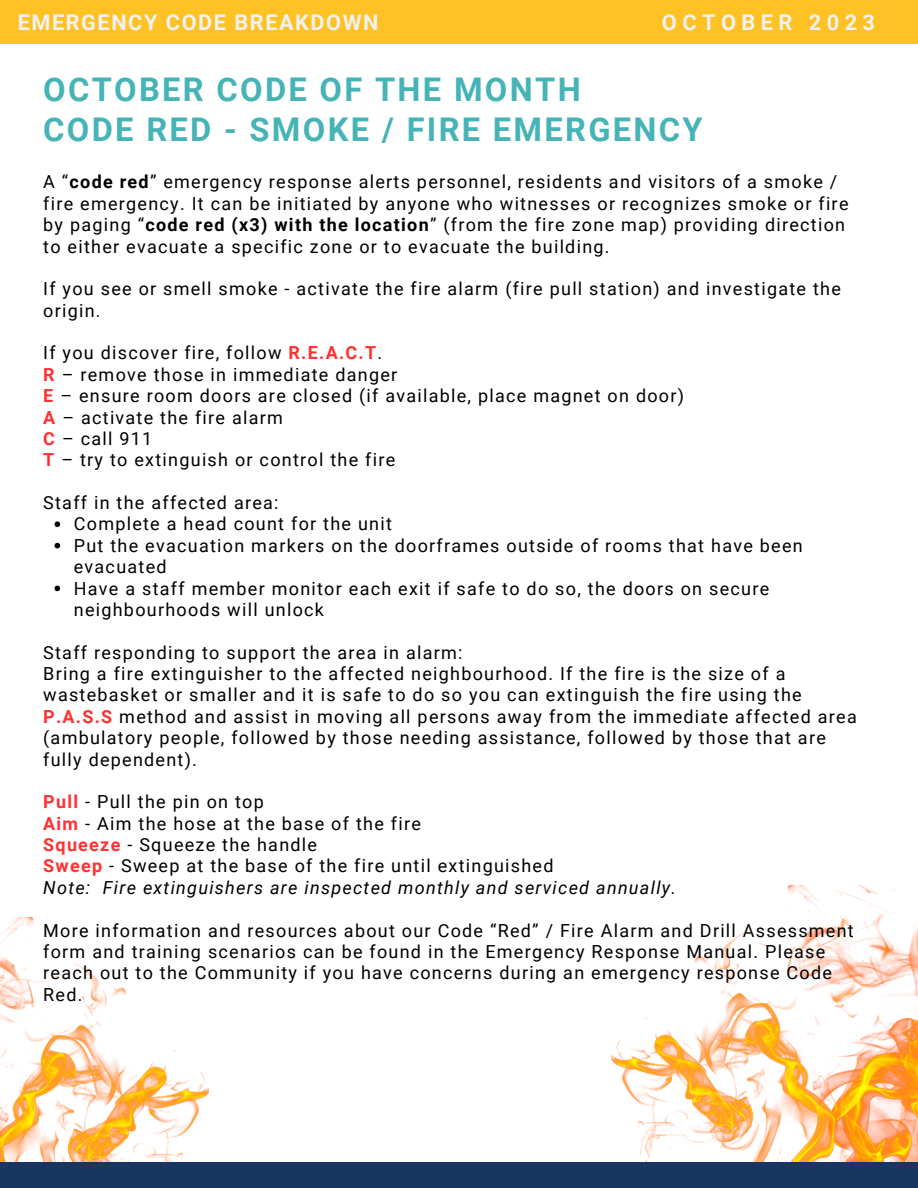
<style>
.page{position:relative;width:918px;height:1188px;background:#fff}
.page>*{position:absolute;margin:0;border:0;box-sizing:border-box;transform-origin:0 0}
.t1{font:700 32.7px "Roboto";letter-spacing:.07em;color:#46b4b7}
.t2{font:700 21.75px "Roboto";letter-spacing:.07em;color:#f1f1f1}
.t3{font:700 21.75px "Roboto";letter-spacing:.25em;color:#f1f1f1}
.t4{font:18px/21.3px "Roboto";letter-spacing:.07em;color:#000}
.t5{font:italic 18px "Roboto";letter-spacing:.07em;color:#000}
.s1{font-weight:700}
.s2{font-weight:700;color:#ff3131}
</style>
<div class="page">
<img style="left:612px;top:886px;width:306px;height:276px">
<img style="left:0;top:917px;width:209px;height:245px">
<div style="left:0;top:1162px;width:918px;height:26px;background:#183661"></div>
<div style="left:0;top:0;width:918px;height:43px;background:#fec224"></div>
<svg style="left:54px;top:521px;width:6px;height:6px"></svg>
<svg style="left:54px;top:543px;width:6px;height:5px"></svg>
<svg style="left:54px;top:586px;width:6px;height:5px"></svg>
<p class="t2" style="left:18px;top:9px;width:362px">EMERGENCY CODE BREAKDOWN</p>
<p class="t3" style="left:662px;top:10px;width:215px">OCTOBER 2023</p>
<p class="t1" style="left:43px;top:71px;width:539px">OCTOBER CODE OF THE MONTH</p>
<p class="t1" style="left:43px;top:110px;width:661px">CODE RED - SMOKE / FIRE EMERGENCY</p>
<p class="t4" style="left:43px;top:172px;width:807px">A “<span class="s1">code red</span>” emergency response alerts personnel, residents and visitors of a smoke / fire emergency. It can be initiated by anyone who witnesses or recognizes smoke or fire by paging “<span class="s1">code red (x3) with the location</span>” (from the fire zone map) providing direction to either evacuate a specific zone or to evacuate the building.</p>
<p class="t4" style="left:43px;top:279px;width:799px">If you see or smell smoke - activate the fire alarm (fire pull station) and investigate the origin.</p>
<p class="t4" style="left:43px;top:343px;width:340px">If you discover fire, follow <span class="s2">R.E.A.C.T</span>.</p>
<p class="t4" style="left:43px;top:364px;width:356px"><span class="s2">R</span> – remove those in immediate danger</p>
<p class="t4" style="left:43px;top:385px;width:642px"><span class="s2">E</span> – ensure room doors are closed (if available, place magnet on door)</p>
<p class="t4" style="left:43px;top:407px;width:241px"><span class="s2">A</span> – activate the fire alarm</p>
<p class="t4" style="left:43px;top:428px;width:111px"><span class="s2">C</span> – call 911</p>
<p class="t4" style="left:43px;top:450px;width:354px"><span class="s2">T</span> – try to extinguish or control the fire</p>
<p class="t4" style="left:43px;top:492px;width:237px">Staff in the affected area:</p>
<p class="t4" style="left:74px;top:514px;width:320px">Complete a head count for the unit</p>
<p class="t4" style="left:74px;top:535px;width:730px">Put the evacuation markers on the doorframes outside of rooms that have been evacuated</p>
<p class="t4" style="left:74px;top:578px;width:697px">Have a staff member monitor each exit if safe to do so, the doors on secure neighbourhoods will unlock</p>
<p class="t4" style="left:43px;top:642px;width:421px">Staff responding to support the area in alarm:</p>
<p class="t4" style="left:43px;top:663px;width:815px">Bring a fire extinguisher to the affected neighbourhood. If the fire is the size of a wastebasket or smaller and it is safe to do so you can extinguish the fire using the <span class="s2">P.A.S.S</span> method and assist in moving all persons away from the immediate affected area (ambulatory people, followed by those needing assistance, followed by those that are fully dependent).</p>
<p class="t4" style="left:43px;top:792px;width:222px"><span class="s2">Pull</span> - Pull the pin on top</p>
<p class="t4" style="left:43px;top:813px;width:379px"><span class="s2">Aim</span> - Aim the hose at the base of the fire</p>
<p class="t4" style="left:43px;top:834px;width:275px"><span class="s2">Squeeze</span> - Squeeze the handle</p>
<p class="t4" style="left:43px;top:856px;width:512px"><span class="s2">Sweep</span> - Sweep at the base of the fire until extinguished</p>
<p class="t5" style="left:43px;top:877px;width:635px">Note: Fire extinguishers are inspected monthly and serviced annually.</p>
<p class="t4" style="left:43px;top:920px;width:812px">More information and resources about our Code “Red” / Fire Alarm and Drill Assessment form and training scenarios can be found in the Emergency Response Manual. Please reach out to the Community if you have concerns during an emergency response Code Red.</p>
</div>
